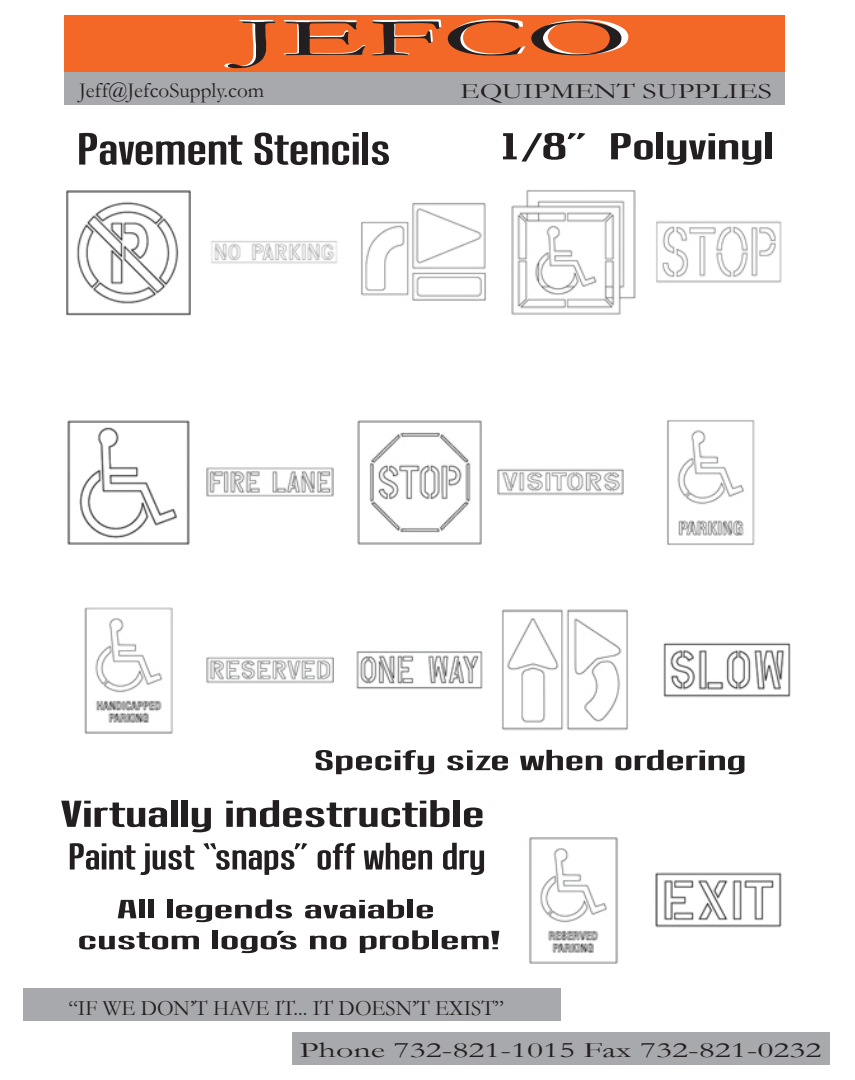
<style>
.page{position:relative;width:855px;height:1080px;background:#fff}
.page>*{position:absolute;margin:0;border:0;box-sizing:border-box;transform-origin:0 0}
.t1{font:54.62px "Garamond";color:#fff;scale:2.46 1}
.t2{font:44.12px "Tandelle";color:#231f20;scale:1.74 1}
.t3{font:36.62px/42.6px "Tandelle";color:#231f20;scale:2.3 1}
.t4{font:27.75px "Tandelle";color:#231f20;scale:2.61 1}
.t5{font:25.75px/30.9px "Tandelle";color:#231f20;scale:2.86 1}
.t6{font:22.12px "Garamond";color:#231f20;scale:.96 1}
.t7{font:22.12px "Garamond";color:#231f20;scale:1.54 1}
.t8{font:22.12px "Garamond";color:#231f20;scale:1.34 1}
.t9{font:21.38px "Garamond";color:#231f20}
</style>
<div class="page">
<div style="left:64px;top:15px;width:721px;height:58px;background:#f36826"></div>
<div style="left:64px;top:73px;width:721px;height:32px;background:#a8a9ad"></div>
<div style="left:292px;top:1033px;width:538px;height:32px;background:#a8a9ad"></div>
<div style="left:24px;top:989px;width:537px;height:32px;background:#a8a9ad"></div>
<img style="left:66px;top:190px;width:125px;height:125px">
<img style="left:211px;top:240px;width:126px;height:24px">
<img style="left:361px;top:202px;width:126px;height:99px">
<img style="left:511px;top:190px;width:125px;height:125px">
<img style="left:656px;top:220px;width:126px;height:63px">
<img style="left:67px;top:420px;width:123px;height:125px">
<img style="left:207px;top:467px;width:126px;height:30px">
<img style="left:357px;top:420px;width:125px;height:125px">
<img style="left:498px;top:468px;width:126px;height:28px">
<img style="left:667px;top:420px;width:88px;height:125px">
<img style="left:84px;top:608px;width:89px;height:125px">
<img style="left:207px;top:656px;width:126px;height:28px">
<img style="left:356px;top:651px;width:127px;height:39px">
<img style="left:502px;top:609px;width:126px;height:122px">
<img style="left:664px;top:642px;width:126px;height:56px">
<img style="left:529px;top:838px;width:89px;height:126px">
<img style="left:656px;top:872px;width:126px;height:56px">
<h1 class="t1" style="left:236px;top:0;width:164px">JEFCO</h1>
<p class="t8" style="left:460px;top:76px;width:234px">EQUIPMENT SUPPLIES</p>
<p class="t9" style="left:79px;top:76px;width:186px">Jeff@JefcoSupply.com</p>
<p class="t2" style="left:77px;top:124px;width:182px">Pavement Stencils</p>
<p class="t3" style="left:498px;top:125px;width:122px">1/8” Polyvinyl</p>
<p class="t4" style="left:314px;top:745px;width:167px">Specify size when ordering</p>
<p class="t3" style="left:61px;top:792px;width:186px">Virtually indestructible<br>Paint just “snaps” off when dry</p>
<p class="t5" style="left:77px;top:894px;width:149px;text-indent:40px">All legends avaiable custom logo’s no problem!</p>
<p class="t6" style="left:68px;top:993px;width:455px">“IF WE DON’T HAVE IT... IT DOESN’T EXIST”</p>
<p class="t7" style="left:299px;top:1035px;width:340px">Phone 732-821-1015 Fax 732-821-0232</p>
</div>
